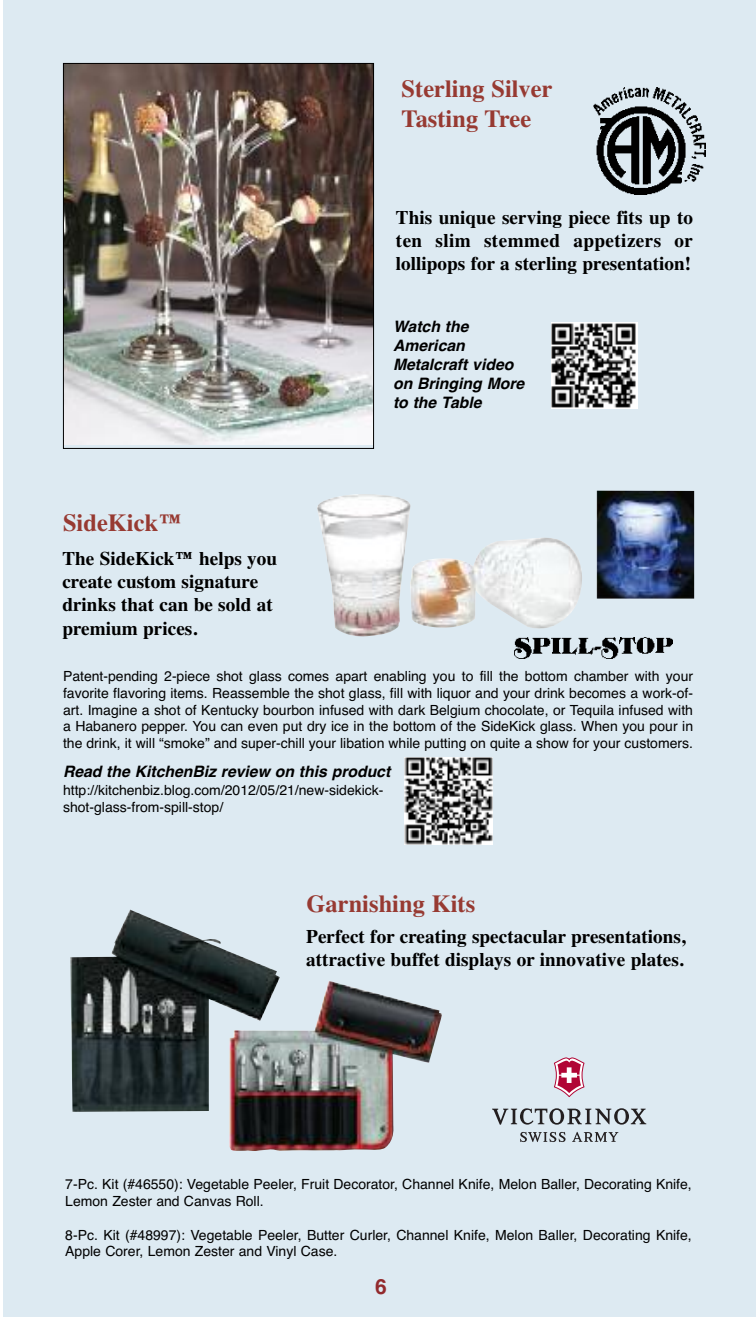
<style>
.page{position:relative;width:756px;height:1323px;background:#fff}
.page>*{position:absolute;margin:0;border:0;box-sizing:border-box;transform-origin:0 0}
.t1{font:700 24.5px/29.4px "Times";color:#973a32}
.t2{font:700 21px "Helvetica";color:#922a2d}
.t3{font:700 19.25px/23.1px "Times";color:#000}
.t4{font:italic 700 15.75px/18.9px "Helvetica";color:#000}
.t5{font:14px/16.8px "Helvetica";color:#000}
</style>
<div class="page">
<div style="left:4px;top:0;width:752px;height:1317px;background:#ddeaf2"></div>
<img style="left:65px;top:65px;width:307px;height:380px">
<div style="left:63px;top:63px;width:311px;height:386px;border:1px solid #000"></div>
<img style="left:594px;top:88px;width:111px;height:107px">
<img style="left:317px;top:491px;width:377px;height:146px">
<img style="left:515px;top:637px;width:157px;height:22px">
<img style="left:70px;top:910px;width:372px;height:241px">
<svg style="left:492px;top:1108px;width:154px;height:17px"></svg>
<svg style="left:520px;top:1132px;width:46px;height:10px"></svg>
<svg style="left:572px;top:1132px;width:46px;height:10px"></svg>
<svg style="left:554px;top:1058px;width:30px;height:39px"></svg>
<img style="left:405px;top:757px;width:88px;height:88px">
<img style="left:551px;top:323px;width:87px;height:85px">
<h1 class="t1" style="left:402px;top:74px;width:153px">Sterling Silver<br>Tasting Tree</h1>
<h3 class="t3" style="left:396px;top:206px;width:299px;text-align:justify">This unique serving piece fits up to ten slim stemmed appetizers or lollipops for a sterling presentation!</h3>
<h1 class="t1" style="left:63px;top:508px;width:121px">SideKick™</h1>
<h3 class="t3" style="left:62px;top:547px;width:216px">The SideKick™ helps you create custom signature drinks that can be sold at premium prices.</h3>
<p class="t4" style="left:393px;top:317px;width:133px">Watch the<br>American<br>Metalcraft video on Bringing More to the Table</p>
<p class="t5" style="left:63px;top:668px;width:632px;text-align:justify">Patent-pending 2-piece shot glass comes apart enabling you to fill the bottom chamber with your favorite flavoring items. Reassemble the shot glass, fill with liquor and your drink becomes a work-of&shy;art. Imagine a shot of Kentucky bourbon infused with dark Belgium chocolate, or Tequila infused with a Habanero pepper. You can even put dry ice in the bottom of the SideKick glass. When you pour in the drink, it will “smoke” and super-chill your libation while putting on quite a show for your customers.</p>
<p class="t4" style="left:63px;top:762px;width:329px">Read the KitchenBiz review on this product</p>
<p class="t5" style="left:63px;top:782px;width:322px">http://kitchenbiz.blog.com/2012/05/21/new-sidekick&shy;shot-glass-from-spill-stop/</p>
<h1 class="t1" style="left:307px;top:889px;width:170px">Garnishing Kits</h1>
<h3 class="t3" style="left:306px;top:925px;width:381px">Perfect for creating spectacular presentations, attractive buffet displays or innovative plates.</h3>
<p class="t5" style="left:65px;top:1176px;width:628px">7-Pc. Kit (#46550): Vegetable Peeler, Fruit Decorator, Channel Knife, Melon Baller, Decorating Knife,<br>Lemon Zester and Canvas Roll.</p>
<p class="t5" style="left:65px;top:1226px;width:628px">8-Pc. Kit (#48997): Vegetable Peeler, Butter Curler, Channel Knife, Melon Baller, Decorating Knife,<br>Apple Corer, Lemon Zester and Vinyl Case.</p>
<h2 class="t2" style="left:375px;top:1275px;width:13px">6</h2>
</div>
